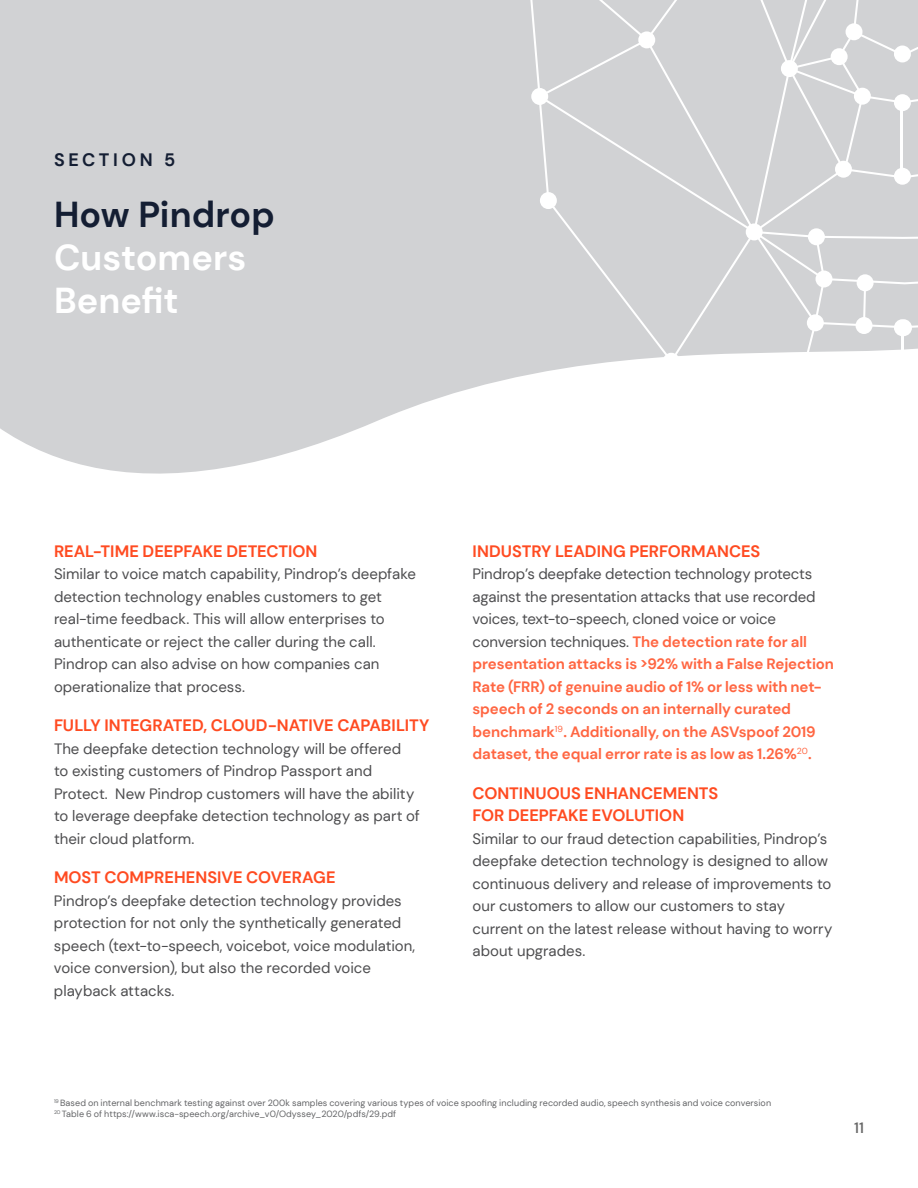
<style>
.page{position:relative;width:918px;height:1188px;background:#fff}
.page>*{position:absolute;margin:0;border:0;box-sizing:border-box;transform-origin:0 0}
.t1{font:700 36px/43.2px "DM Sans";color:#fff}
.t2{font:700 36px "DM Sans";color:#141e33}
.t3{font:700 18px "DM Sans";letter-spacing:.2em;color:#141e33}
.t4{font:700 16.5px/22.5px "DM Sans";color:#ff4b21}
.t5{font:15px/22.5px "DM Sans";color:#4d4d4f}
.t6{font:700 15px/22.5px "DM Sans";letter-spacing:-.01em;color:#ff6642}
.t7{font:500 15px "DM Sans";color:#656565}
.t8{font:9px/10.8px "DM Sans";letter-spacing:.01em;color:#636466}
.s1{font-weight:400;color:#4d4d4f}
</style>
<div class="page">
<svg style="left:0;top:0;width:530px;height:474px;background:#d4d5d7"></svg>
<svg style="left:530px;top:0;width:9px;height:375px;background:#d3d4d6"></svg>
<svg style="left:539px;top:0;width:379px;height:373px;background:#d4d5d7"></svg>
<div style="left:663px;top:353px;width:17px;height:17px;background:#fff;border-radius:50%"></div>
<div style="left:540px;top:192px;width:17px;height:17px;background:#fff;border-radius:50%"></div>
<div style="left:531px;top:88px;width:17px;height:17px;background:#fff;border-radius:50%"></div>
<div style="left:781px;top:60px;width:17px;height:17px;background:#fff;border-radius:50%"></div>
<div style="left:638px;top:31px;width:17px;height:17px;background:#fff;border-radius:50%"></div>
<div style="left:746px;top:223px;width:17px;height:17px;background:#fff;border-radius:50%"></div>
<div style="left:835px;top:161px;width:17px;height:17px;background:#fff;border-radius:50%"></div>
<div style="left:894px;top:168px;width:17px;height:17px;background:#fff;border-radius:50%"></div>
<div style="left:894px;top:94px;width:17px;height:17px;background:#fff;border-radius:50%"></div>
<div style="left:894px;top:46px;width:17px;height:16px;background:#fff;border-radius:50%"></div>
<div style="left:846px;top:23px;width:17px;height:17px;background:#fff;border-radius:50%"></div>
<div style="left:831px;top:48px;width:17px;height:17px;background:#fff;border-radius:50%"></div>
<div style="left:854px;top:88px;width:17px;height:17px;background:#fff;border-radius:50%"></div>
<div style="left:808px;top:228px;width:17px;height:17px;background:#fff;border-radius:50%"></div>
<div style="left:816px;top:271px;width:16px;height:16px;background:#fff;border-radius:50%"></div>
<div style="left:807px;top:314px;width:17px;height:17px;background:#fff;border-radius:50%"></div>
<div style="left:856px;top:317px;width:17px;height:17px;background:#fff;border-radius:50%"></div>
<div style="left:857px;top:274px;width:17px;height:17px;background:#fff;border-radius:50%"></div>
<hr style="left:901px;top:102px;width:2px;height:74px;background:#fff">
<p class="t3" style="left:54px;top:152px;width:123px">SECTION 5</p>
<h1 class="t2" style="left:54px;top:197px;width:222px">How Pindrop</h1>
<h1 class="t1" style="left:54px;top:238px;width:194px">Customers<br>Benefit</h1>
<p class="t4" style="left:54px;top:541px;width:265px">REAL-TIME DEEPFAKE DETECTION</p>
<p class="t5" style="left:54px;top:564px;width:363px">Similar to voice match capability, Pindrop’s deepfake detection technology enables customers to get real-time feedback. This will allow enterprises to authenticate or reject the caller during the call.<br>Pindrop can also advise on how companies can operationalize that process.</p>
<p class="t4" style="left:54px;top:715px;width:377px">FULLY INTEGRATED, CLOUD-NATIVE CAPABILITY</p>
<p class="t5" style="left:54px;top:738px;width:367px">The deepfake detection technology will be offered<br>to existing customers of Pindrop Passport and Protect. New Pindrop customers will have the ability to leverage deepfake detection technology as part of their cloud platform.</p>
<p class="t4" style="left:54px;top:867px;width:283px">MOST COMPREHENSIVE COVERAGE</p>
<p class="t5" style="left:54px;top:890px;width:363px">Pindrop’s deepfake detection technology provides protection for not only the synthetically generated speech (text-to-speech, voicebot, voice modulation, voice conversion), but also the recorded voice playback attacks.</p>
<p class="t4" style="left:472px;top:541px;width:289px">INDUSTRY LEADING PERFORMANCES</p>
<p class="t6" style="left:472px;top:564px;width:363px"><span class="s1">Pindrop’s deepfake detection technology protects against the presentation attacks that use recorded voices, text-to-speech, cloned voice or voice conversion techniques.</span> The detection rate for all presentation attacks is &gt;92% with a False Rejection Rate (FRR) of genuine audio of 1% or less with net&shy;speech of 2 seconds on an internally curated benchmark<sup>19</sup>. Additionally, on the ASVspoof 2019 dataset, the equal error rate is as low as 1.26%<sup>20</sup>.</p>
<p class="t4" style="left:472px;top:783px;width:247px">CONTINUOUS ENHANCEMENTS<br>FOR DEEPFAKE EVOLUTION</p>
<p class="t5" style="left:472px;top:828px;width:361px">Similar to our fraud detection capabilities, Pindrop’s deepfake detection technology is designed to allow continuous delivery and release of improvements to our customers to allow our customers to stay current on the latest release without having to worry about upgrades.</p>
<p class="t8" style="left:54px;top:1098px;width:719px"><sup>19</sup> Based on internal benchmark testing against over 200k samples covering various types of voice spoofing including recorded audio, speech synthesis and voice conversion<br><sup>20</sup> Table 6 of https://www.isca-speech.org/archive_v0/Odyssey_2020/pdfs/29.pdf</p>
<p class="t7" style="left:854px;top:1120px;width:11px">11</p>
</div>
